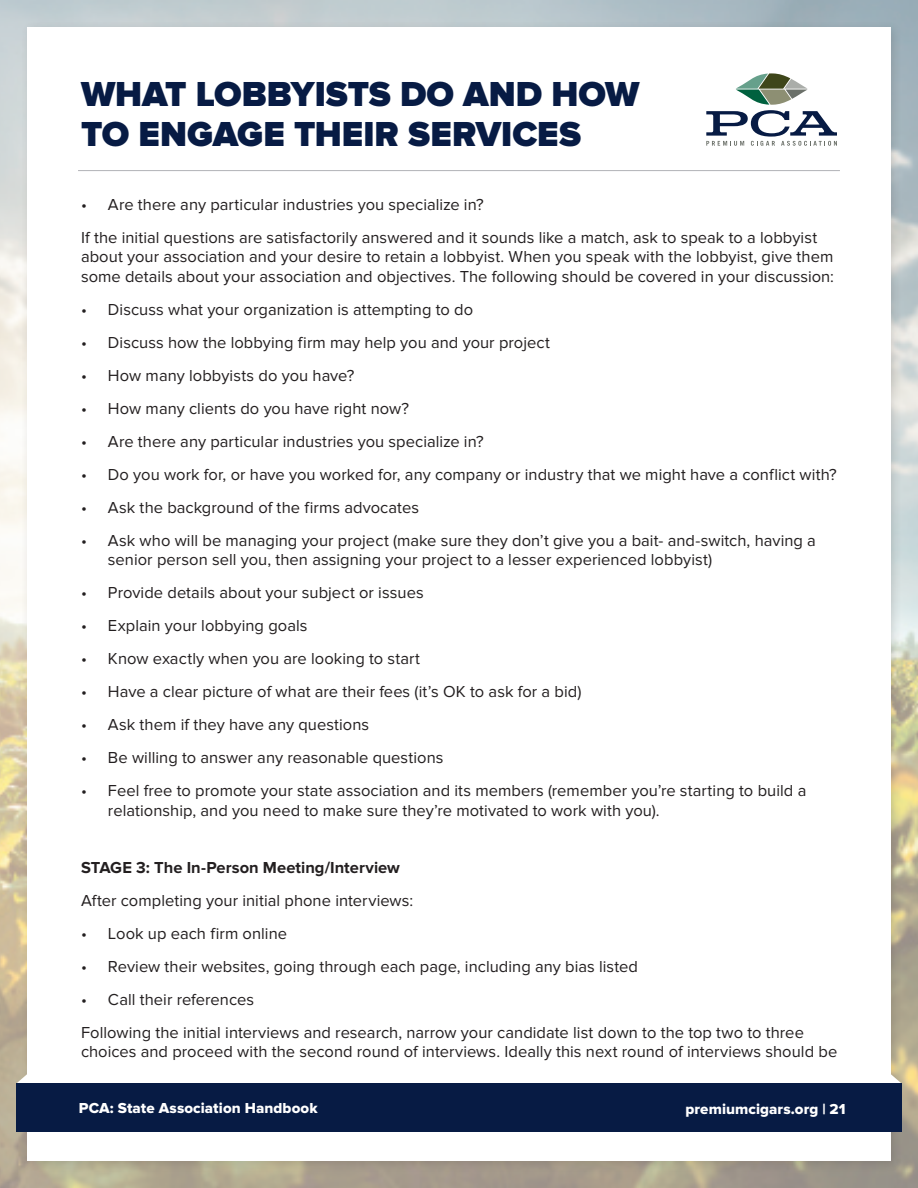
<style>
.page{position:relative;width:918px;height:1188px;background:#fff}
.page>*{position:absolute;margin:0;border:0;box-sizing:border-box;transform-origin:0 0}
.t1{font:900 36px/40.5px "Proxima Nova";letter-spacing:-.005em;color:#071b44}
.t2{font:16.5px/19.5px "Proxima Nova";letter-spacing:.005em;color:#231f20}
.t3{font:700 16.5px "Proxima Nova";color:#231f20}
.t4{font:15px "Proxima Nova Extrabld";letter-spacing:.005em;color:#fff}
</style>
<div class="page">
<div style="left:20px;top:20px;width:883px;height:1153px;background:#231f20;opacity:.15"></div>
<div style="left:27px;top:27px;width:864px;height:1134px;background:#fff"></div>
<svg style="left:16px;top:1071px;width:11px;height:12px"></svg>
<svg style="left:891px;top:1071px;width:11px;height:25px"></svg>
<div style="left:16px;top:1083px;width:885px;height:49px;background:#071b44"></div>
<hr style="left:78px;top:170px;width:762px;height:1px;background:#b2b3b7">
<svg style="left:706px;top:73px;width:131px;height:73px"></svg>
<h1 class="t1" style="left:81px;top:75px;width:560px">WHAT LOBBYISTS DO AND HOW<br>TO ENGAGE THEIR SERVICES</h1>
<p class="t2" style="left:81px;top:188px;width:738px;line-height:33px">• Are there any particular industries you specialize in?<br>If the initial questions are satisfactorily answered and it sounds like a match, ask to speak to a lobbyist</p>
<p class="t2" style="left:81px;top:247px;width:755px">about your association and your desire to retain a lobbyist. When you speak with the lobbyist, give them some details about your association and objectives. The following should be covered in your discussion:</p>
<p class="t2" style="left:81px;top:300px;width:394px">• Discuss what your organization is attempting to do</p>
<p class="t2" style="left:81px;top:333px;width:470px">• Discuss how the lobbying firm may help you and your project</p>
<p class="t2" style="left:81px;top:366px;width:275px">• How many lobbyists do you have?</p>
<p class="t2" style="left:81px;top:399px;width:329px">• How many clients do you have right now?</p>
<p class="t2" style="left:81px;top:432px;width:404px">• Are there any particular industries you specialize in?</p>
<p class="t2" style="left:81px;top:465px;width:757px">• Do you work for, or have you worked for, any company or industry that we might have a conflict with?</p>
<p class="t2" style="left:81px;top:498px;width:340px">• Ask the background of the firms advocates</p>
<p class="t2" style="left:108px;top:531px;width:710px;text-indent:-27px">• Ask who will be managing your project (make sure they don’t give you a bait- and-switch, having a senior person sell you, then assigning your project to a lesser experienced lobbyist)</p>
<p class="t2" style="left:81px;top:583px;width:344px">• Provide details about your subject or issues</p>
<p class="t2" style="left:81px;top:616px;width:228px">• Explain your lobbying goals</p>
<p class="t2" style="left:81px;top:649px;width:341px">• Know exactly when you are looking to start</p>
<p class="t2" style="left:81px;top:682px;width:502px">• Have a clear picture of what are their fees (it’s OK to ask for a bid)</p>
<p class="t2" style="left:81px;top:715px;width:290px">• Ask them if they have any questions</p>
<p class="t2" style="left:81px;top:748px;width:364px">• Be willing to answer any reasonable questions</p>
<p class="t2" style="left:108px;top:781px;width:700px;text-indent:-27px">• Feel free to promote your state association and its members (remember you’re starting to build a relationship, and you need to make sure they’re motivated to work with you).</p>
<p class="t3" style="left:81px;top:858px;width:320px">STAGE 3: The In-Person Meeting/Interview</p>
<p class="t2" style="left:81px;top:891px;width:334px">After completing your initial phone interviews:</p>
<p class="t2" style="left:81px;top:924px;width:208px">• Look up each firm online</p>
<p class="t2" style="left:81px;top:957px;width:559px">• Review their websites, going through each page, including any bias listed</p>
<p class="t2" style="left:81px;top:983px;width:724px;line-height:33px">• Call their references<br>Following the initial interviews and research, narrow your candidate list down to the top two to three</p>
<p class="t2" style="left:81px;top:1042px;width:758px">choices and proceed with the second round of interviews. Ideally this next round of interviews should be</p>
<p class="t4" style="left:79px;top:1100px;width:240px">PCA: State Association Handbook</p>
<p class="t4" style="left:686px;top:1100px;width:162px">premiumcigars.org | 21</p>
</div>
